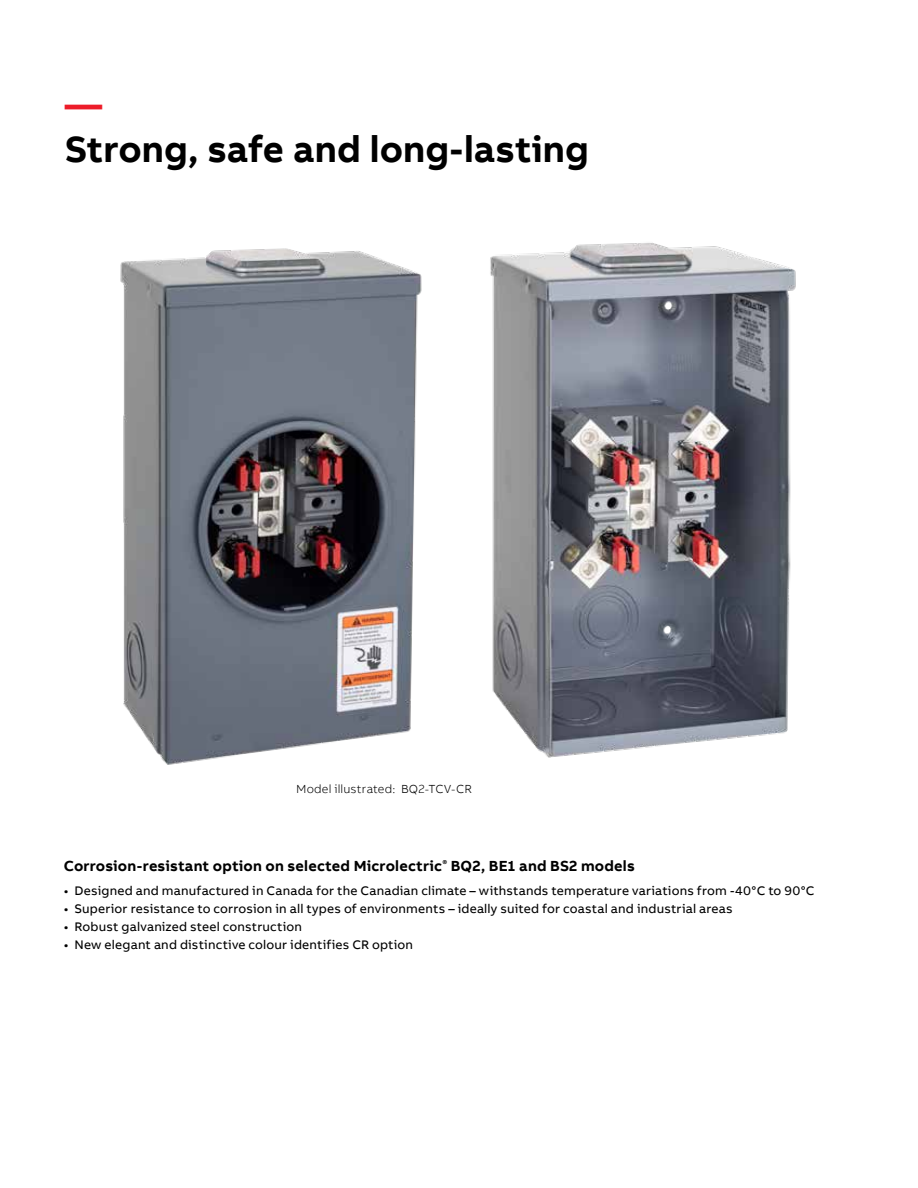
<style>
.page{position:relative;width:918px;height:1188px;background:#fff}
.page>*{position:absolute;margin:0;border:0;box-sizing:border-box;transform-origin:0 0}
.t1{font:700 37.5px "AB Bvoice";color:#000}
.t2{font:700 37.5px "AB Bvoice";color:#ed1c29}
.t3{font:700 15px "AB Bvoice";letter-spacing:.01em;color:#000}
.t4{font:12.75px "AB Bvoice";letter-spacing:.015em;color:#000}
.t5{font:300 12px "AB Bvoice";letter-spacing:.015em;color:#000}
</style>
<div class="page">
<img style="left:120px;top:248px;width:302px;height:517px">
<img style="left:490px;top:243px;width:306px;height:515px">
<h1 class="t2" style="left:65px;top:81px;width:39px">—</h1>
<h1 class="t1" style="left:65px;top:126px;width:525px">Strong, safe and long-lasting</h1>
<p class="t5" style="left:296px;top:782px;width:177px">Model illustrated: BQ2-TCV-CR</p>
<p class="t3" style="left:64px;top:856px;width:573px">Corrosion-resistant option on selected Microlectric<sup>®</sup> BQ2, BE1 and BS2 models</p>
<p class="t4" style="left:64px;top:883px;width:752px">• Designed and manufactured in Canada for the Canadian climate – withstands temperature variations from -40°C to 90°C</p>
<p class="t4" style="left:64px;top:901px;width:670px">• Superior resistance to corrosion in all types of environments – ideally suited for coastal and industrial areas</p>
<p class="t4" style="left:64px;top:919px;width:240px">• Robust galvanized steel construction</p>
<p class="t4" style="left:64px;top:937px;width:351px">• New elegant and distinctive colour identifies CR option</p>
</div>
